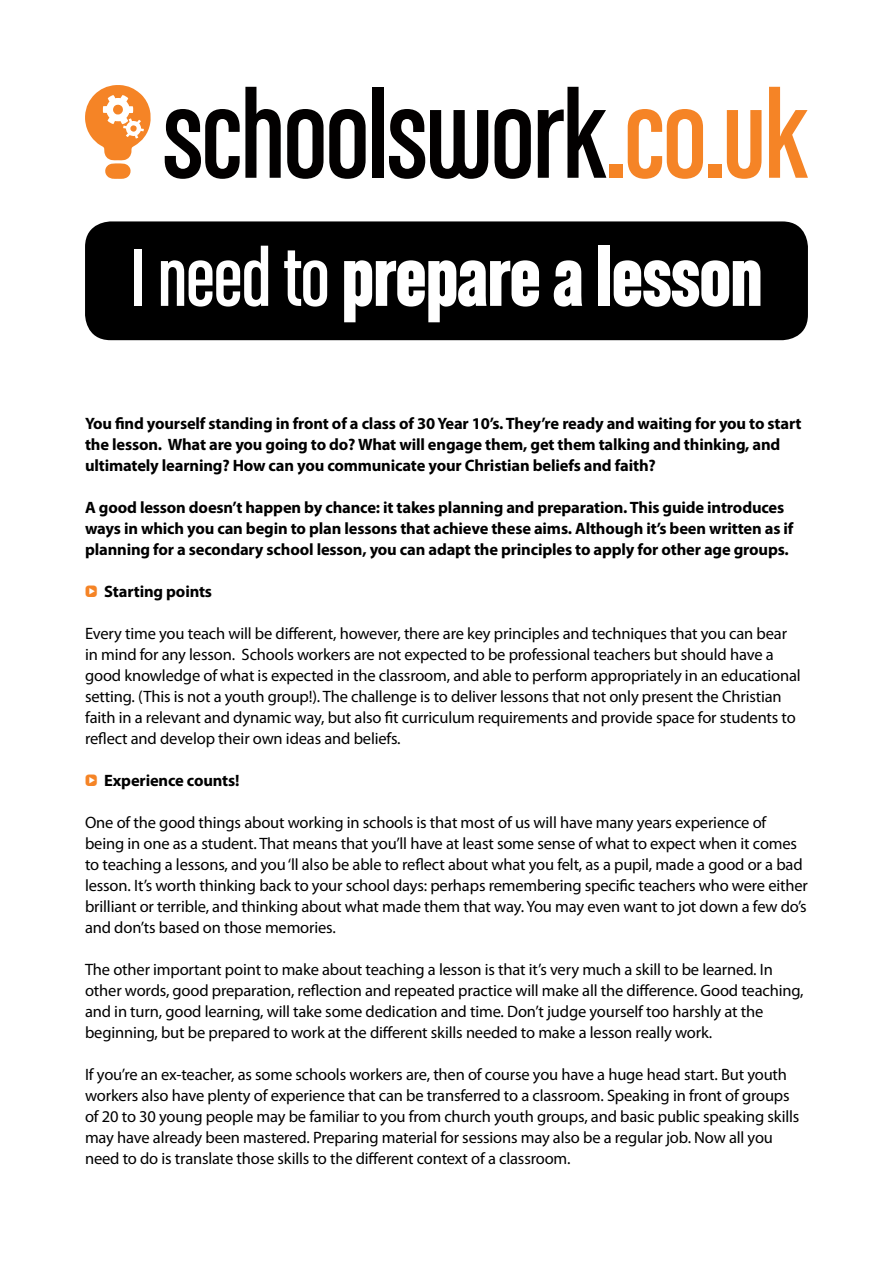
<style>
.page{position:relative;width:893px;height:1263px;background:#fff}
.page>*{position:absolute;margin:0;border:0;box-sizing:border-box;transform-origin:0 0}
.t1{font:87px "Chalet Comprime Hong Kong Sixty";letter-spacing:-.01em;color:#fff}
.t2{font:16.5px/21px "Myriad Pro";letter-spacing:-.01em;color:#000}
.t3{font:700 16.5px/21px "Myriad Pro";letter-spacing:-.01em;color:#000}
.s1{font-family:"Chalet Comprime Cologne Sixty"}
.s2{font-family:"Click Bits Icon Pods";font-weight:400;color:#f58426}
</style>
<div class="page">
<svg style="left:165px;top:87px;width:116px;height:92px"></svg>
<svg style="left:287px;top:109px;width:36px;height:70px"></svg>
<svg style="left:329px;top:109px;width:37px;height:70px"></svg>
<div style="left:373px;top:87px;width:11px;height:91px;background:#020000"></div>
<svg style="left:389px;top:109px;width:99px;height:70px"></svg>
<svg style="left:495px;top:109px;width:36px;height:70px"></svg>
<svg style="left:538px;top:87px;width:68px;height:91px"></svg>
<div style="left:610px;top:164px;width:13px;height:14px;background:#f58426"></div>
<svg style="left:628px;top:109px;width:75px;height:70px"></svg>
<div style="left:708px;top:164px;width:14px;height:14px;background:#f58426"></div>
<svg style="left:727px;top:110px;width:34px;height:69px"></svg>
<svg style="left:769px;top:87px;width:39px;height:91px"></svg>
<svg style="left:85px;top:85px;width:66px;height:94px"></svg>
<div style="left:85px;top:221px;width:723px;height:119px;background:#000;border-radius:26px"></div>
<h1 class="t1" style="left:130px;top:226px;width:634px"><span class="s1">I need to</span> prepare a lesson</h1>
<p class="t3" style="left:85px;top:412px;width:718px">You find yourself standing in front of a class of 30 Year 10’s. They’re ready and waiting for you to start the lesson. What are you going to do? What will engage them, get them talking and thinking, and ultimately learning? How can you communicate your Christian beliefs and faith?</p>
<p class="t3" style="left:85px;top:496px;width:710px">A good lesson doesn’t happen by chance: it takes planning and preparation. This guide introduces ways in which you can begin to plan lessons that achieve these aims. Although it’s been written as if planning for a secondary school lesson, you can adapt the principles to apply for other age groups.</p>
<p class="t3" style="left:85px;top:580px;width:129px"><span class="s2">Q</span> Starting points</p>
<p class="t2" style="left:85px;top:623px;width:717px">Every time you teach will be different, however, there are key principles and techniques that you can bear in mind for any lesson. Schools workers are not expected to be professional teachers but should have a good knowledge of what is expected in the classroom, and able to perform appropriately in an educational setting. (This is not a youth group!). The challenge is to deliver lessons that not only present the Christian faith in a relevant and dynamic way, but also fit curriculum requirements and provide space for students to reflect and develop their own ideas and beliefs.</p>
<p class="t3" style="left:85px;top:769px;width:156px"><span class="s2">Q</span> Experience counts!</p>
<p class="t2" style="left:85px;top:812px;width:724px">One of the good things about working in schools is that most of us will have many years experience of being in one as a student. That means that you’ll have at least some sense of what to expect when it comes to teaching a lessons, and you ‘ll also be able to reflect about what you felt, as a pupil, made a good or a bad lesson. It’s worth thinking back to your school days: perhaps remembering specific teachers who were either brilliant or terrible, and thinking about what made them that way. You may even want to jot down a few do’s and don’ts based on those memories.</p>
<p class="t2" style="left:85px;top:959px;width:720px">The other important point to make about teaching a lesson is that it’s very much a skill to be learned. In other words, good preparation, reflection and repeated practice will make all the difference. Good teaching, and in turn, good learning, will take some dedication and time. Don’t judge yourself too harshly at the beginning, but be prepared to work at the different skills needed to make a lesson really work.</p>
<p class="t2" style="left:85px;top:1064px;width:716px">If you’re an ex-teacher, as some schools workers are, then of course you have a huge head start. But youth workers also have plenty of experience that can be transferred to a classroom. Speaking in front of groups of 20 to 30 young people may be familiar to you from church youth groups, and basic public speaking skills may have already been mastered. Preparing material for sessions may also be a regular job. Now all you need to do is translate those skills to the different context of a classroom.</p>
</div>
